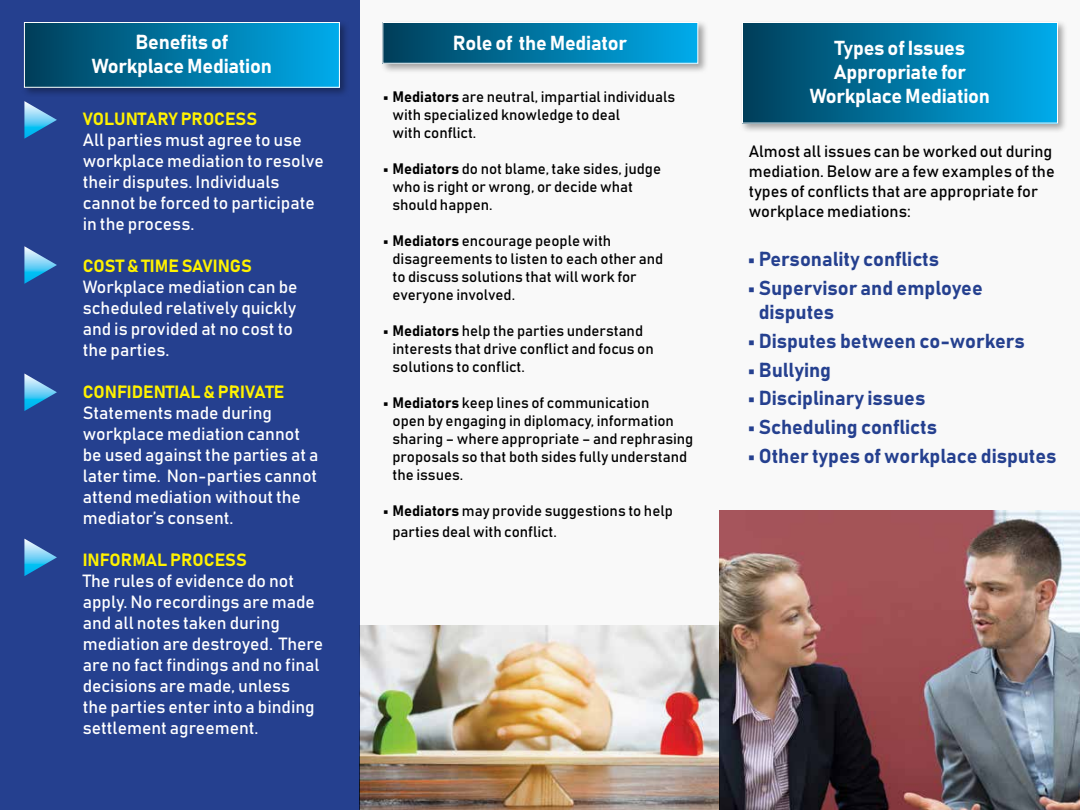
<style>
.page{position:relative;width:1080px;height:810px;background:#fff}
.page>*{position:absolute;margin:0;border:0;box-sizing:border-box;transform-origin:0 0}
.t1{font:20px/24px "Bahnschrift";color:#25408f}
.t2{font:20px/24px "Bahnschrift";letter-spacing:-.01em;color:#fff;text-align:center}
.t3{font:17.5px/21px "Bahnschrift";color:#fff}
.t4{font:17.5px "Bahnschrift";color:#fff200}
.t5{font:16.25px/20px "Bahnschrift";color:#000}
.t6{font:15px/18px "Bahnschrift";color:#000}
</style>
<div class="page">
<div style="left:359px;top:0;width:721px;height:810px;background:#f9f9f9"></div>
<div style="left:0;top:0;width:360px;height:810px;background:#25408f"></div>
<img style="left:719px;top:511px;width:361px;height:299px">
<div style="left:22px;top:20px;width:328px;height:78px;background:#000;opacity:.35"></div>
<div style="left:24px;top:22px;width:315px;height:65px;background:linear-gradient(to right,#003f59,#00aceb)"></div>
<div style="left:24px;top:22px;width:316px;height:66px;border:1px solid #fff"></div>
<div style="left:740px;top:20px;width:328px;height:114px;background:#000;opacity:.35"></div>
<div style="left:742px;top:22px;width:316px;height:101px;background:linear-gradient(to right,#003f59,#00aceb)"></div>
<div style="left:742px;top:22px;width:316px;height:101px;border:1px solid #fff"></div>
<div style="left:380px;top:20px;width:328px;height:54px;background:#000;opacity:.35"></div>
<div style="left:383px;top:22px;width:315px;height:41px;background:linear-gradient(to right,#003f5a,#00acec)"></div>
<div style="left:382px;top:22px;width:316px;height:42px;border:1px solid #fff"></div>
<img style="left:359px;top:626px;width:360px;height:184px">
<svg style="left:24px;top:101px;width:33px;height:38px"></svg>
<svg style="left:24px;top:246px;width:33px;height:38px"></svg>
<svg style="left:24px;top:373px;width:33px;height:38px"></svg>
<svg style="left:24px;top:539px;width:33px;height:37px"></svg>
<h1 class="t2" style="left:92px;top:30px;width:182px">Benefits of<br>Workplace Mediation</h1>
<p class="t4" style="left:83px;top:108px;width:176px">VOLUNTARY PROCESS</p>
<p class="t3" style="left:83px;top:129px;width:242px">All parties must agree to use workplace mediation to resolve their disputes. Individuals cannot be forced to participate in the process.</p>
<p class="t4" style="left:83px;top:255px;width:171px">COST &amp; TIME SAVINGS</p>
<p class="t3" style="left:83px;top:276px;width:216px">Workplace mediation can be scheduled relatively quickly and is provided at no cost to the parties.</p>
<p class="t4" style="left:83px;top:381px;width:203px">CONFIDENTIAL &amp; PRIVATE</p>
<p class="t3" style="left:83px;top:402px;width:237px">Statements made during workplace mediation cannot be used against the parties at a later time. Non-parties cannot attend mediation without the mediator’s consent.</p>
<p class="t4" style="left:83px;top:549px;width:166px">INFORMAL PROCESS</p>
<p class="t3" style="left:83px;top:570px;width:242px">The rules of evidence do not apply. No recordings are made and all notes taken during mediation are destroyed. There are no fact findings and no final decisions are made, unless<br>the parties enter into a binding settlement agreement.</p>
<h1 class="t2" style="left:453px;top:31px;width:176px">Role of the Mediator</h1>
<p class="t6" style="left:392px;top:87px;width:284px;text-indent:-9px">• Mediators are neutral, impartial individuals with specialized knowledge to deal<br>with conflict.</p>
<p class="t6" style="left:392px;top:159px;width:270px;text-indent:-9px">• Mediators do not blame, take sides, judge who is right or wrong, or decide what should happen.</p>
<p class="t6" style="left:392px;top:231px;width:272px;text-indent:-9px">• Mediators encourage people with disagreements to listen to each other and to discuss solutions that will work for everyone involved.</p>
<p class="t6" style="left:392px;top:321px;width:263px;text-indent:-9px">• Mediators help the parties understand interests that drive conflict and focus on solutions to conflict.</p>
<p class="t6" style="left:392px;top:393px;width:302px;text-indent:-9px">• Mediators keep lines of communication<br>open by engaging in diplomacy, information sharing – where appropriate – and rephrasing proposals so that both sides fully understand the issues.</p>
<p class="t6" style="left:392px;top:500px;width:282px;line-height:21px;text-indent:-9px">• Mediators may provide suggestions to help parties deal with conflict.</p>
<h1 class="t2" style="left:810px;top:36px;width:182px">Types of Issues<br>Appropriate for<br>Workplace Mediation</h1>
<p class="t5" style="left:749px;top:141px;width:307px">Almost all issues can be worked out during mediation. Below are a few examples of the types of conflicts that are appropriate for workplace mediations:</p>
<h1 class="t1" style="left:749px;top:247px;width:192px">• Personality conflicts</h1>
<h1 class="t1" style="left:759px;top:276px;width:225px;text-indent:-10px">• Supervisor and employee disputes</h1>
<h1 class="t1" style="left:749px;top:329px;width:278px">• Disputes between co-workers</h1>
<h1 class="t1" style="left:749px;top:357px;width:84px">• Bullying</h1>
<h1 class="t1" style="left:749px;top:386px;width:178px">• Disciplinary issues</h1>
<h1 class="t1" style="left:749px;top:415px;width:190px">• Scheduling conflicts</h1>
<h1 class="t1" style="left:749px;top:444px;width:309px">• Other types of workplace disputes</h1>
</div>
